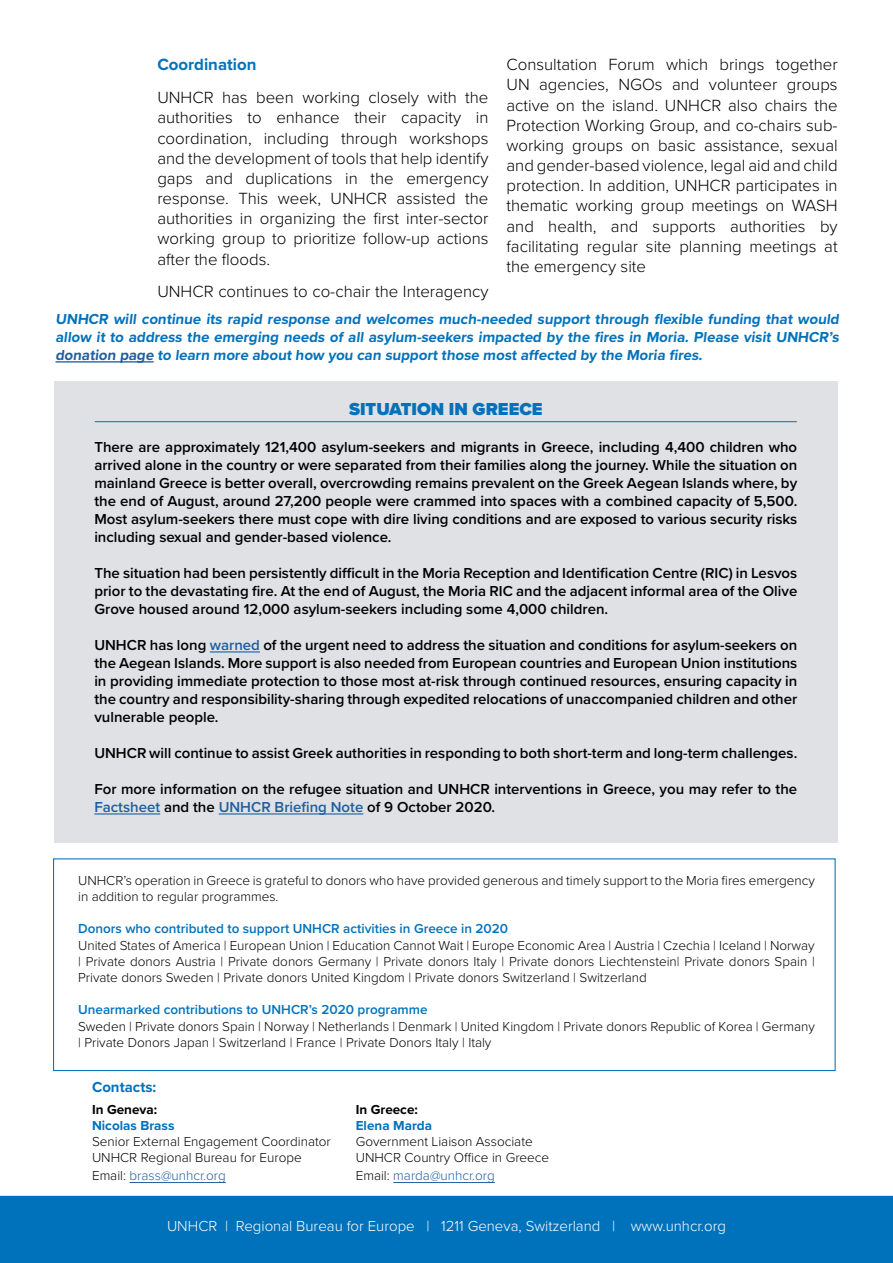
<style>
.page{position:relative;width:893px;height:1263px;background:#fff}
.page>*{position:absolute;margin:0;border:0;box-sizing:border-box;transform-origin:0 0}
.t1{font:900 18px "Proxima Nova";color:#0072bc}
.t2{font:300 16.8px/20.1px "Proxima Nova";color:#000;text-align:justify}
.t3{font:700 16.8px "Proxima Nova";color:#0072bc}
.t4{font:600 15px/18px "Proxima Nova";color:#000;text-align:justify}
.t5{font:700 15px/18px "Proxima Nova";color:#0072bc;text-align:justify}
.t6{font:300 15px "Proxima Nova";color:#fff}
.t7{font:300 13.5px/16.2px "Proxima Nova";color:#000}
.t8{font:600 13.5px "Proxima Nova";color:#0072bc}
.t9{font:300 13.5px "Proxima Nova";color:#215e9e}
.t10{font:700 13.5px "Proxima Nova";color:#0072bc}
.t11{font:700 13.5px "Proxima Nova";color:#000}
.s1{color:#215e9e}
.s2{color:#000}
</style>
<div class="page">
<div style="left:54px;top:381px;width:784px;height:461px;background:#dfe1e4"></div>
<hr style="left:210px;top:651px;width:50px;height:1px;background:#215e9e">
<hr style="left:94px;top:813px;width:66px;height:1px;background:#215e9e">
<hr style="left:219px;top:813px;width:144px;height:1px;background:#215e9e">
<hr style="left:95px;top:421px;width:702px;height:1px;background:#0072bc">
<div style="left:0;top:1196px;width:893px;height:67px;background:#0072bc"></div>
<hr style="left:130px;top:1182px;width:96px;height:1px;background:#215e9e">
<hr style="left:393px;top:1182px;width:102px;height:1px;background:#215e9e">
<hr style="left:56px;top:361px;width:98px;height:2px;background:#215e9e">
<div style="left:53px;top:858px;width:783px;height:213px;border:1px solid #0072bc"></div>
<p class="t3" style="left:157px;top:52px;width:101px">Coordination</p>
<p class="t2" style="left:157px;top:87px;width:333px">UNHCR has been working closely with the authorities to enhance their capacity in coordination, including through workshops and the development of tools that help identify gaps and duplications in the emergency response. This week, UNHCR assisted the authorities in organizing the first inter-sector working group to prioritize follow-up actions after the floods.</p>
<p class="t2" style="left:157px;top:281px;width:333px">UNHCR continues to co-chair the Interagency</p>
<p class="t2" style="left:506px;top:54px;width:333px">Consultation Forum which brings together UN agencies, NGOs and volunteer groups active on the island. UNHCR also chairs the Protection Working Group, and co-chairs sub&shy;working groups on basic assistance, sexual and gender-based violence, legal aid and child protection. In addition, UNHCR participates in thematic working group meetings on WASH and health, and supports authorities by facilitating regular site planning meetings at the emergency site</p>
<p class="t5" style="left:55px;top:309px;width:788px">UNHCR will continue its rapid response and welcomes much-needed support through flexible funding that would allow it to address the emerging needs of all asylum-seekers impacted by the fires in Moria. Please visit UNHCR’s <span class="s1">donation page</span> to learn more about how you can support those most affected by the Moria fires.</p>
<p class="t1" style="left:349px;top:395px;width:195px">SITUATION IN GREECE</p>
<p class="t4" style="left:94px;top:437px;width:704px">There are approximately 121,400 asylum-seekers and migrants in Greece, including 4,400 children who arrived alone in the country or were separated from their families along the journey. While the situation on mainland Greece is better overall, overcrowding remains prevalent on the Greek Aegean Islands where, by the end of August, around 27,200 people were crammed into spaces with a combined capacity of 5,500.<br>Most asylum-seekers there must cope with dire living conditions and are exposed to various security risks including sexual and gender-based violence.</p>
<p class="t4" style="left:94px;top:563px;width:704px">The situation had been persistently difficult in the Moria Reception and Identification Centre (RIC) in Lesvos prior to the devastating fire. At the end of August, the Moria RIC and the adjacent informal area of the Olive Grove housed around 12,000 asylum-seekers including some 4,000 children.</p>
<p class="t4" style="left:94px;top:635px;width:704px">UNHCR has long <span class="s1">warned</span> of the urgent need to address the situation and conditions for asylum-seekers on the Aegean Islands. More support is also needed from European countries and European Union institutions in providing immediate protection to those most at-risk through continued resources, ensuring capacity in the country and responsibility-sharing through expedited relocations of unaccompanied children and other vulnerable people.</p>
<p class="t4" style="left:94px;top:743px;width:704px">UNHCR will continue to assist Greek authorities in responding to both short-term and long-term challenges.</p>
<p class="t4" style="left:94px;top:779px;width:704px">For more information on the refugee situation and UNHCR interventions in Greece, you may refer to the<br><span class="s1">Factsheet</span> and the <span class="s1">UNHCR Briefing Note</span> of 9 October 2020.</p>
<p class="t7" style="left:78px;top:871px;width:738px">UNHCR’s operation in Greece is grateful to donors who have provided generous and timely support to the Moria fires emergency in addition to regular programmes.</p>
<p class="t8" style="left:78px;top:919px;width:432px">Donors who contributed to support UNHCR activities in Greece in 2020</p>
<p class="t7" style="left:78px;top:936px;width:738px;text-align:justify">United States of America | European Union | Education Cannot Wait | Europe Economic Area | Austria | Czechia | Iceland | Norway | Private donors Austria | Private donors Germany | Private donors Italy | Private donors Liechtenstein| Private donors Spain | Private donors Sweden | Private donors United Kingdom | Private donors Switzerland | Switzerland</p>
<p class="t8" style="left:78px;top:1000px;width:351px">Unearmarked contributions to UNHCR’s 2020 programme</p>
<p class="t7" style="left:78px;top:1017px;width:738px">Sweden | Private donors Spain | Norway | Netherlands | Denmark | United Kingdom | Private donors Republic of Korea | Germany | Private Donors Japan | Switzerland | France | Private Donors Italy | Italy</p>
<p class="t5" style="left:92px;top:1078px;width:66px">Contacts:</p>
<p class="t11" style="left:92px;top:1099px;width:67px">In Geneva:</p>
<p class="t10" style="left:92px;top:1115px;width:84px">Nicolas Brass</p>
<p class="t7" style="left:92px;top:1133px;width:240px">Senior External Engagement Coordinator<br>UNHCR Regional Bureau for Europe</p>
<p class="t9" style="left:92px;top:1166px;width:135px"><span class="s2">Email:</span> brass@unhcr.org</p>
<p class="t11" style="left:356px;top:1099px;width:64px">In Greece:</p>
<p class="t10" style="left:356px;top:1115px;width:78px">Elena Marda</p>
<p class="t7" style="left:356px;top:1133px;width:195px">Government Liaison Associate<br>UNHCR Country Office in Greece</p>
<p class="t9" style="left:356px;top:1166px;width:141px"><span class="s2">Email:</span> marda@unhcr.org</p>
<p class="t6" style="left:167px;top:1215px;width:560px">UNHCR | Regional Bureau for Europe | 1211 Geneva, Switzerland | www.unhcr.org</p>
</div>
